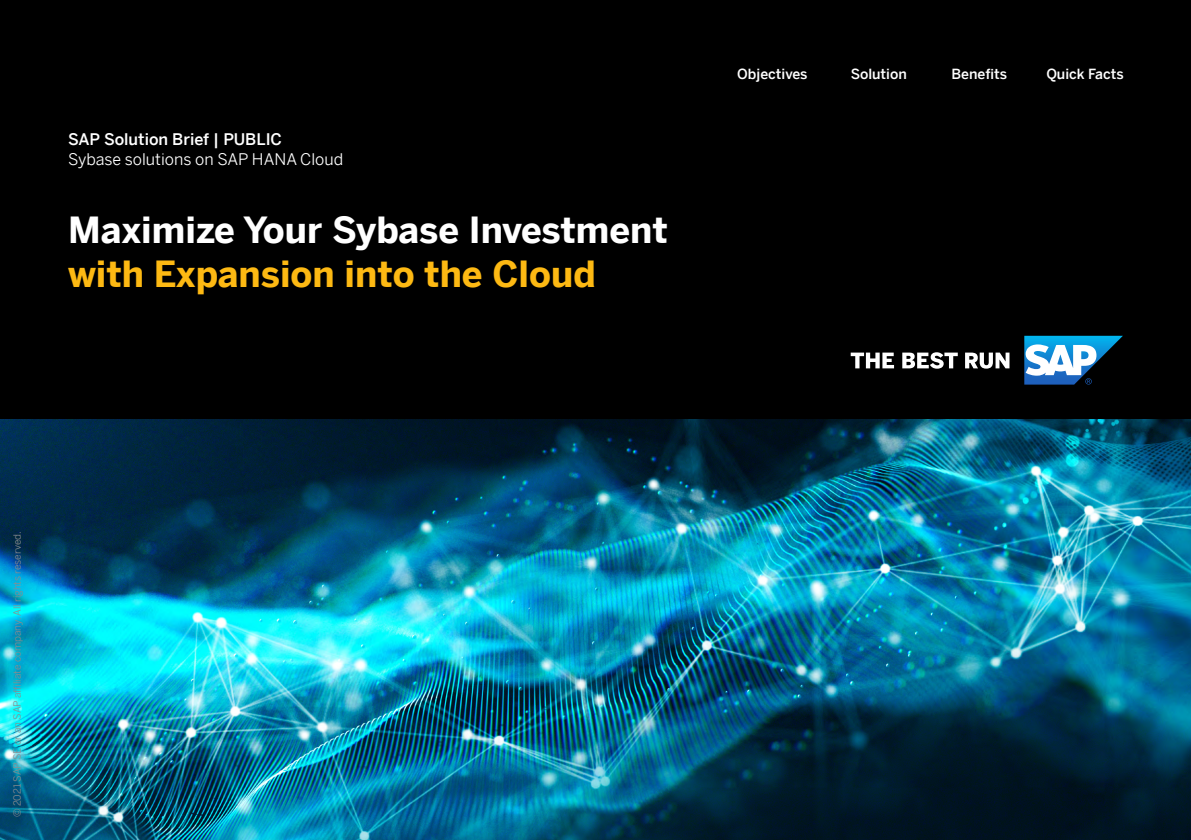
<style>
.page{position:relative;width:1191px;height:840px;background:#fff}
.page>*{position:absolute;margin:0;border:0;box-sizing:border-box;transform-origin:0 0}
.SB_00_Title_headline{font:700 36px/44px "Benton Sans";color:#fff}
.SB_000_Descriptor{font:16px "Benton Sans";color:#fff}
.SB_000_Descriptor-2{font:500 16px "Benton Sans";color:#fff}
.SB_00_Main_navigatio{font:500 14px "Benton Sans";color:#fff}
._100{font:10px "Benton Sans";color:#8a8c8e}
.s1{color:#fdb913}
</style>
<div class="page">
<div style="left:0;top:0;width:1191px;height:420px;background:#000"></div>
<svg style="left:850px;top:352px;width:159px;height:16px"></svg>
<svg style="left:1024px;top:335px;width:99px;height:49px"></svg>
<img style="left:0;top:420px;width:1191px;height:419px">
<p class="SB_000_Descriptor-2" style="left:68px;top:125px;width:216px">SAP Solution Brief | PUBLIC</p>
<p class="SB_000_Descriptor" style="left:68px;top:145px;width:277px">Sybase solutions on SAP HANA Cloud</p>
<p class="SB_00_Title_headline" style="left:68px;top:204px;width:601px">Maximize Your Sybase Investment <span class="s1">with Expansion into the Cloud</span></p>
<p class="SB_00_Main_navigatio" style="left:737px;top:62px;width:72px">Objectives</p>
<p class="SB_00_Main_navigatio" style="left:850px;top:62px;width:58px">Solution</p>
<p class="SB_00_Main_navigatio" style="left:951px;top:62px;width:57px">Benefits</p>
<p class="SB_00_Main_navigatio" style="left:1046px;top:62px;width:79px">Quick Facts</p>
<p class="_100" style="left:9px;top:816px;width:287px;rotate:-90deg">© 2021 SAP SE or an SAP affiliate company. All rights reserved.</p>
</div>
